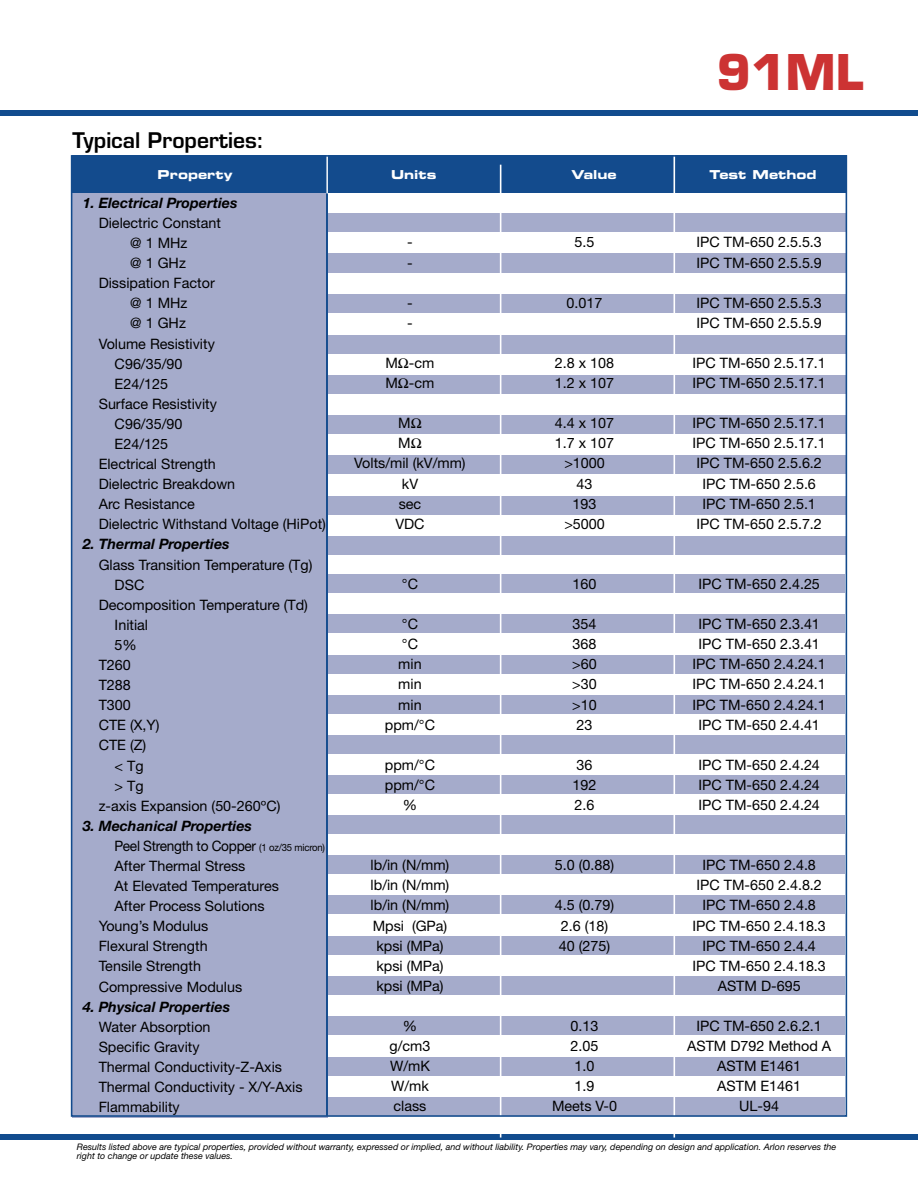
<style>
.page{position:relative;width:918px;height:1188px;background:#fff}
.page>*{position:absolute;margin:0;border:0;box-sizing:border-box;transform-origin:0 0}
.t1{font:700 48px "Eurostile LT Std";color:#c33}
.t2{font:600 21px "Eurostile LT Std";color:#000}
.t3{font:14.4px/20.1px "Helvetica Neue";color:#000;text-align:center}
.t4{font:italic 700 14.4px "Helvetica Neue";color:#000}
.t5{font:14.4px "Helvetica Neue";letter-spacing:-.02em;color:#000;scale:.95 1}
.t6{font:12.3px "Eurostile LT Std Bold Ex 2";color:#fff}
.t7{font:italic 9px/9px "Helvetica Neue LT Std";color:#000}
.s1{font-size:10.05px}
</style>
<div class="page">
<div style="left:0;top:110px;width:918px;height:6px;background:#114c8e"></div>
<div style="left:0;top:1134px;width:918px;height:5px;background:#114c8e"></div>
<div style="left:72px;top:169px;width:255px;height:949px;background:#a5abcb"></div>
<div style="left:324px;top:735px;width:521px;height:19px;background:#a5abcb"></div>
<div style="left:324px;top:695px;width:521px;height:19px;background:#a5abcb"></div>
<div style="left:324px;top:655px;width:521px;height:19px;background:#a5abcb"></div>
<div style="left:324px;top:615px;width:521px;height:18px;background:#a5abcb"></div>
<div style="left:324px;top:574px;width:521px;height:19px;background:#a5abcb"></div>
<div style="left:327px;top:536px;width:519px;height:19px;background:#a5abcb"></div>
<div style="left:327px;top:496px;width:519px;height:18px;background:#a5abcb"></div>
<div style="left:327px;top:455px;width:519px;height:19px;background:#a5abcb"></div>
<div style="left:327px;top:415px;width:519px;height:19px;background:#a5abcb"></div>
<div style="left:327px;top:375px;width:519px;height:19px;background:#a5abcb"></div>
<div style="left:327px;top:335px;width:519px;height:19px;background:#a5abcb"></div>
<div style="left:326px;top:294px;width:520px;height:19px;background:#a5abcb"></div>
<div style="left:326px;top:254px;width:520px;height:19px;background:#a5abcb"></div>
<div style="left:326px;top:213px;width:520px;height:19px;background:#a5abcb"></div>
<div style="left:324px;top:896px;width:521px;height:18px;background:#a5abcb"></div>
<div style="left:324px;top:976px;width:521px;height:19px;background:#a5abcb"></div>
<div style="left:324px;top:936px;width:521px;height:19px;background:#a5abcb"></div>
<div style="left:324px;top:1016px;width:521px;height:19px;background:#a5abcb"></div>
<div style="left:324px;top:1057px;width:521px;height:18px;background:#a5abcb"></div>
<div style="left:324px;top:1097px;width:521px;height:19px;background:#a5abcb"></div>
<div style="left:324px;top:856px;width:521px;height:18px;background:#a5abcb"></div>
<div style="left:324px;top:815px;width:521px;height:19px;background:#a5abcb"></div>
<div style="left:324px;top:775px;width:521px;height:19px;background:#a5abcb"></div>
<div style="left:72px;top:156px;width:775px;height:37px;background:#134b8d"></div>
<hr style="left:326px;top:192px;width:2px;height:924px;background:#134b8d">
<hr style="left:500px;top:165px;width:1px;height:973px;background:#fff">
<hr style="left:674px;top:154px;width:1px;height:984px;background:#fff">
<hr style="left:326px;top:154px;width:2px;height:39px;background:#fff">
<h2 class="t2" style="left:72px;top:128px;width:193px">Typical Properties:</h2>
<h1 class="t1" style="left:716px;top:43px;width:149px">91ML</h1>
<p class="t6" style="left:158px;top:166px;width:76px">Property</p>
<p class="t6" style="left:391px;top:166px;width:47px">Units</p>
<p class="t6" style="left:571px;top:166px;width:47px">Value</p>
<p class="t6" style="left:710px;top:166px;width:108px">Test Method</p>
<p class="t4" style="left:83px;top:194px;width:156px">1. Electrical Properties</p>
<p class="t3" style="left:99px;top:213px;width:124px">Dielectric Constant</p>
<p class="t3" style="left:130px;top:233px;width:59px">@ 1 MHz</p>
<p class="t3" style="left:130px;top:253px;width:57px">@ 1 GHz</p>
<p class="t3" style="left:99px;top:273px;width:118px">Dissipation Factor</p>
<p class="t3" style="left:130px;top:293px;width:59px">@ 1 MHz</p>
<p class="t3" style="left:130px;top:313px;width:57px">@ 1 GHz</p>
<p class="t3" style="left:99px;top:333px;width:118px">Volume Resistivity</p>
<p class="t3" style="left:115px;top:353px;width:69px">C96/35/90</p>
<p class="t3" style="left:115px;top:373px;width:55px">E24/125</p>
<p class="t3" style="left:99px;top:393px;width:120px">Surface Resistivity</p>
<p class="t3" style="left:115px;top:414px;width:69px">C96/35/90</p>
<p class="t3" style="left:115px;top:434px;width:55px">E24/125</p>
<p class="t3" style="left:99px;top:454px;width:119px">Electrical Strength</p>
<p class="t3" style="left:99px;top:474px;width:138px">Dielectric Breakdown</p>
<p class="t3" style="left:99px;top:494px;width:98px">Arc Resistance</p>
<p class="t3" style="left:99px;top:514px;width:229px">Dielectric Withstand Voltage (HiPot)</p>
<p class="t4" style="left:83px;top:535px;width:148px">2. Thermal Properties</p>
<p class="t3" style="left:99px;top:554px;width:215px">Glass Transition Temperature (Tg)</p>
<p class="t3" style="left:115px;top:574px;width:31px">DSC</p>
<p class="t3" style="left:99px;top:594px;width:211px">Decomposition Temperature (Td)</p>
<p class="t3" style="left:115px;top:614px;width:35px">Initial</p>
<p class="t3" style="left:115px;top:635px;width:24px">5%</p>
<p class="t3" style="left:99px;top:655px;width:34px">T260</p>
<p class="t3" style="left:99px;top:675px;width:34px">T288</p>
<p class="t3" style="left:99px;top:695px;width:34px">T300</p>
<p class="t3" style="left:99px;top:715px;width:62px">CTE (X,Y)</p>
<p class="t3" style="left:99px;top:735px;width:49px">CTE (Z)</p>
<p class="t3" style="left:115px;top:755px;width:31px">&lt; Tg</p>
<p class="t3" style="left:115px;top:775px;width:31px">&gt; Tg</p>
<p class="t3" style="left:99px;top:795px;width:183px">z-axis Expansion (50-260ºC)</p>
<p class="t4" style="left:83px;top:817px;width:171px">3. Mechanical Properties</p>
<p class="t5" style="left:114px;top:837px;width:223px">Peel Strength to Copper <span class="s1">(1 oz/35 micron)</span></p>
<p class="t3" style="left:115px;top:856px;width:132px">After Thermal Stress</p>
<p class="t3" style="left:115px;top:876px;width:166px">At Elevated Temperatures</p>
<p class="t3" style="left:115px;top:896px;width:152px">After Process Solutions</p>
<p class="t3" style="left:99px;top:916px;width:111px">Young’s Modulus</p>
<p class="t3" style="left:99px;top:936px;width:110px">Flexural Strength</p>
<p class="t3" style="left:99px;top:956px;width:104px">Tensile Strength</p>
<p class="t3" style="left:99px;top:976px;width:145px">Compressive Modulus</p>
<p class="t4" style="left:83px;top:998px;width:149px">4. Physical Properties</p>
<p class="t3" style="left:99px;top:1016px;width:205px;text-align:left">Water Absorption<br>Specific Gravity<br>Thermal Conductivity-Z-Axis<br>Thermal Conductivity - X/Y-Axis<br>Flammability</p>
<p class="t3" style="left:407px;top:232px;width:7px;text-align:left">- -</p>
<p class="t3" style="left:407px;top:292px;width:7px;text-align:left">- -</p>
<p class="t3" style="left:385px;top:353px;width:51px;text-align:left">MΩ-cm<br>MΩ-cm</p>
<p class="t3" style="left:354px;top:413px;width:113px">MΩ<br>MΩ<br>Volts/mil (kV/mm) kV<br>sec<br>VDC</p>
<p class="t3" style="left:402px;top:574px;width:18px">°C</p>
<p class="t3" style="left:385px;top:614px;width:52px">°C<br>°C<br>min min min ppm/°C</p>
<p class="t3" style="left:385px;top:754px;width:52px">ppm/°C ppm/°C %</p>
<p class="t3" style="left:371px;top:855px;width:80px">lb/in (N/mm) lb/in (N/mm) lb/in (N/mm)<br>Mpsi (GPa) kpsi (MPa) kpsi (MPa) kpsi (MPa)</p>
<p class="t3" style="left:390px;top:1016px;width:42px">% g/cm3<br>W/mK<br>W/mk class</p>
<p class="t3" style="left:575px;top:232px;width:21px">5.5</p>
<p class="t3" style="left:567px;top:292px;width:37px">0.017</p>
<p class="t3" style="left:555px;top:353px;width:61px;text-align:left">2.8 x 108<br>1.2 x 107</p>
<p class="t3" style="left:555px;top:413px;width:61px">4.4 x 107<br>1.7 x 107 &gt;1000<br>43<br>193 &gt;5000</p>
<p class="t3" style="left:573px;top:574px;width:25px">160</p>
<p class="t3" style="left:572px;top:614px;width:26px;text-align:justify">354<br>368 &gt;60 &gt;30 &gt;10<br>23</p>
<p class="t3" style="left:573px;top:754px;width:25px;text-align:left">36<br>192<br>2.6</p>
<p class="t3" style="left:555px;top:855px;width:61px">5.0 (0.88)</p>
<p class="t3" style="left:555px;top:895px;width:61px;text-align:left">4.5 (0.79)<br>2.6 (18)<br>40 (275)</p>
<p class="t3" style="left:552px;top:1016px;width:67px">0.13<br>2.05<br>1.0<br>1.9<br>Meets V-0</p>
<p class="t3" style="left:696px;top:232px;width:127px;text-align:left">IPC TM-650 2.5.5.3<br>IPC TM-650 2.5.5.9</p>
<p class="t3" style="left:696px;top:292px;width:127px;text-align:left">IPC TM-650 2.5.5.3<br>IPC TM-650 2.5.5.9</p>
<p class="t3" style="left:692px;top:353px;width:135px;text-align:left">IPC TM-650 2.5.17.1<br>IPC TM-650 2.5.17.1</p>
<p class="t3" style="left:692px;top:413px;width:135px">IPC TM-650 2.5.17.1<br>IPC TM-650 2.5.17.1<br>IPC TM-650 2.5.6.2<br>IPC TM-650 2.5.6<br>IPC TM-650 2.5.1<br>IPC TM-650 2.5.7.2</p>
<p class="t3" style="left:698px;top:574px;width:123px">IPC TM-650 2.4.25</p>
<p class="t3" style="left:692px;top:614px;width:135px">IPC TM-650 2.3.41<br>IPC TM-650 2.3.41<br>IPC TM-650 2.4.24.1<br>IPC TM-650 2.4.24.1<br>IPC TM-650 2.4.24.1<br>IPC TM-650 2.4.41</p>
<p class="t3" style="left:698px;top:754px;width:123px;text-align:justify">IPC TM-650 2.4.24<br>IPC TM-650 2.4.24<br>IPC TM-650 2.4.24</p>
<p class="t3" style="left:692px;top:855px;width:135px">IPC TM-650 2.4.8<br>IPC TM-650 2.4.8.2<br>IPC TM-650 2.4.8<br>IPC TM-650 2.4.18.3<br>IPC TM-650 2.4.4<br>IPC TM-650 2.4.18.3<br>ASTM D-695</p>
<p class="t3" style="left:687px;top:1016px;width:146px">IPC TM-650 2.6.2.1<br>ASTM D792 Method A<br>ASTM E1461<br>ASTM E1461<br>UL-94</p>
<p class="t7" style="left:77px;top:1143px;width:761px">Results listed above are typical properties, provided without warranty, expressed or implied, and without liability. Properties may vary, depending on design and application. Arlon reserves the right to change or update these values.</p>
</div>
